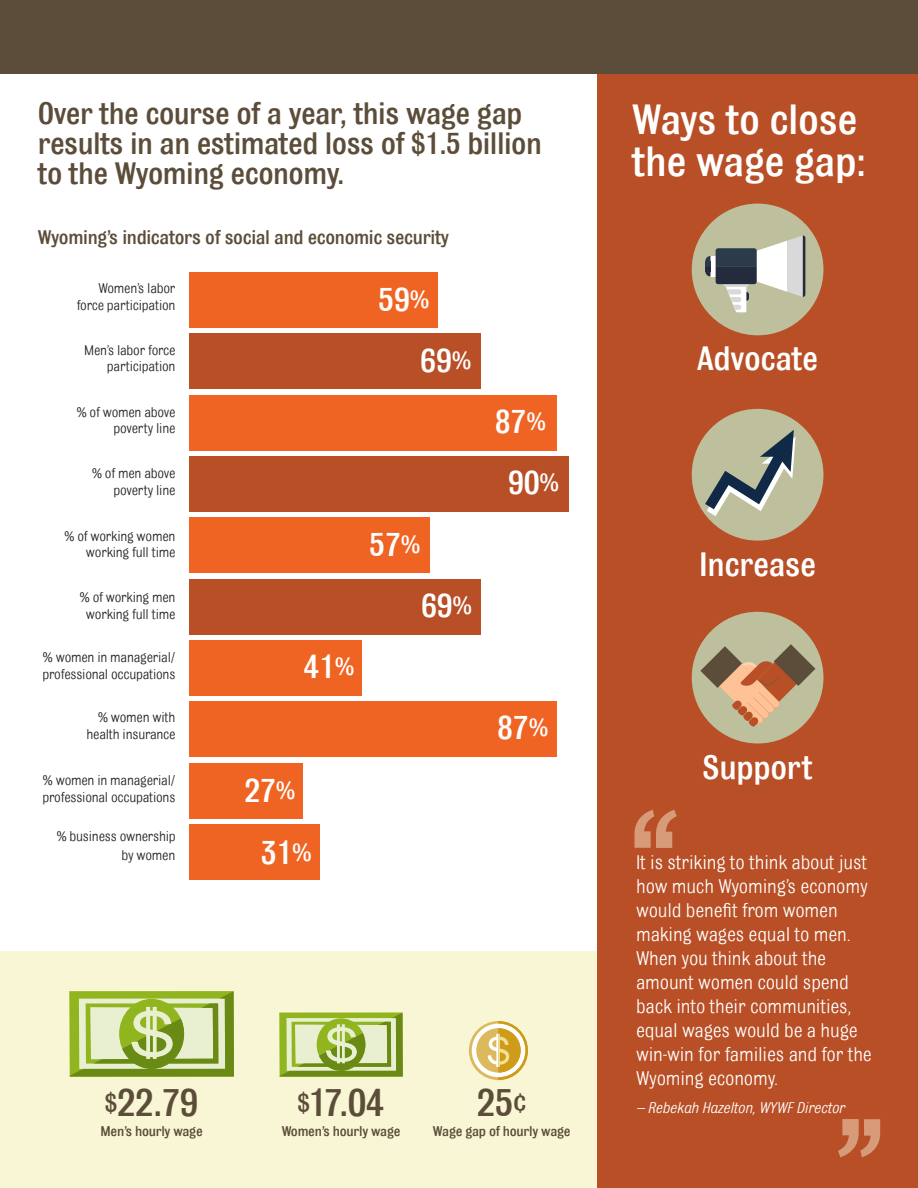
<style>
.page{position:relative;width:918px;height:1188px;background:#fff}
.page>*{position:absolute;margin:0;border:0;box-sizing:border-box;transform-origin:0 0}
.t1{font:500 45px/42px "Bulldog";letter-spacing:-.01em;color:#fff;scale:.96 1}
.t2{font:500 42px "Bulldog";letter-spacing:-.015em;color:#5c4d3a;scale:.96 1}
.t3{font:500 36px "Bulldog";letter-spacing:-.01em;color:#fff;scale:.96 1}
.t4{font:500 33px/30px "Bulldog";letter-spacing:-.015em;color:#5c4d3a;scale:.96 1}
.t5{font:21px/24px "Bulldog";letter-spacing:-.01em;color:#fff;scale:.96 1}
.t6{font:500 21px "Bulldog";letter-spacing:-.015em;color:#5c4d3a;scale:.96 1}
.t7{font:italic 16.5px "Bulldog";letter-spacing:-.01em;color:#fff;scale:.96 1}
.t8{font:15px/16.5px "Bulldog";letter-spacing:-.015em;color:#231f20;text-align:right;scale:.96 1}
.t9{font:500 15px "Bulldog";letter-spacing:-.015em;color:#5c4d3a;scale:.96 1}
.s1{font-size:27px}
.s2{font-size:28.5px}
.s3{font-size:31.5px}
</style>
<div class="page">
<div style="left:0;top:951px;width:630px;height:237px;background:#f9f6d5"></div>
<div style="left:597px;top:59px;width:321px;height:1129px;background:#b84f26"></div>
<div style="left:0;top:0;width:918px;height:74px;background:#5c4d3a"></div>
<div style="left:692px;top:204px;width:131px;height:131px;background:#bec09d;border-radius:50%"></div>
<div style="left:710px;top:256px;width:6px;height:20px;background:#fff"></div>
<svg style="left:705px;top:256px;width:5px;height:20px"></svg>
<svg style="left:716px;top:235px;width:89px;height:77px"></svg>
<div style="left:692px;top:409px;width:131px;height:132px;background:#bec09d;border-radius:50%"></div>
<svg style="left:695px;top:430px;width:104px;height:98px"></svg>
<div style="left:692px;top:612px;width:131px;height:131px;background:#bec09d;border-radius:50%"></div>
<svg style="left:700px;top:644px;width:115px;height:84px"></svg>
<svg style="left:634px;top:810px;width:43px;height:38px"></svg>
<svg style="left:838px;top:1119px;width:42px;height:38px"></svg>
<div style="left:189px;top:824px;width:131px;height:56px;background:#f06423"></div>
<div style="left:189px;top:763px;width:114px;height:55px;background:#f06423"></div>
<div style="left:189px;top:702px;width:367px;height:55px;background:#f06423"></div>
<div style="left:189px;top:640px;width:173px;height:56px;background:#f06423"></div>
<div style="left:189px;top:579px;width:291px;height:55px;background:#b84f26"></div>
<div style="left:189px;top:518px;width:240px;height:55px;background:#f06423"></div>
<div style="left:189px;top:456px;width:380px;height:56px;background:#b84f26"></div>
<div style="left:189px;top:395px;width:367px;height:55px;background:#f06423"></div>
<div style="left:189px;top:334px;width:291px;height:55px;background:#b84f26"></div>
<div style="left:189px;top:272px;width:249px;height:56px;background:#f06423"></div>
<svg style="left:70px;top:991px;width:164px;height:86px"></svg>
<svg style="left:280px;top:1013px;width:123px;height:64px"></svg>
<svg style="left:469px;top:1021px;width:59px;height:59px"></svg>
<div style="left:472px;top:1024px;width:53px;height:53px;background:#fff;border-radius:50%"></div>
<div style="left:476px;top:1028px;width:45px;height:45px;background:#ddb95e;border-radius:50%"></div>
<svg style="left:488px;top:1021px;width:40px;height:59px"></svg>
<p class="t4" style="left:38px;top:99px;width:527px">Over the course of a year, this wage gap results in an estimated loss of $1.5 billion to the Wyoming economy.</p>
<p class="t6" style="left:38px;top:226px;width:430px">Wyoming’s indicators of social and economic security</p>
<p class="t8" style="left:77px;top:281px;width:104px">Women’s labor force participation</p>
<p class="t8" style="left:84px;top:342px;width:97px">Men’s labor force participation</p>
<p class="t8" style="left:77px;top:404px;width:104px">% of women above poverty line</p>
<p class="t8" style="left:92px;top:465px;width:88px">% of men above poverty line</p>
<p class="t8" style="left:64px;top:528px;width:117px">% of working women working full time</p>
<p class="t8" style="left:80px;top:589px;width:101px;text-align:center">% of working men working full time</p>
<p class="t8" style="left:43px;top:650px;width:140px;text-align:left">% women in managerial/ professional occupations</p>
<p class="t8" style="left:87px;top:710px;width:94px">% women with health insurance</p>
<p class="t8" style="left:43px;top:773px;width:140px;text-align:left">% women in managerial/ professional occupations</p>
<p class="t8" style="left:57px;top:827px;width:126px;line-height:19.6px">% business ownership by women</p>
<p class="t3" style="left:378px;top:280px;width:55px">59<span class="s1">%</span></p>
<p class="t3" style="left:420px;top:341px;width:55px">69<span class="s1">%</span></p>
<p class="t3" style="left:303px;top:648px;width:55px">41<span class="s1">%</span></p>
<p class="t3" style="left:369px;top:526px;width:55px">57<span class="s1">%</span></p>
<p class="t3" style="left:421px;top:587px;width:55px">69<span class="s1">%</span></p>
<p class="t3" style="left:244px;top:772px;width:55px">27<span class="s1">%</span></p>
<p class="t3" style="left:261px;top:833px;width:55px">31<span class="s1">%</span></p>
<p class="t3" style="left:495px;top:402px;width:55px">87<span class="s1">%</span></p>
<p class="t3" style="left:508px;top:464px;width:55px">90<span class="s1">%</span></p>
<p class="t3" style="left:497px;top:709px;width:55px">87<span class="s1">%</span></p>
<p class="t2" style="left:105px;top:1081px;width:99px"><span class="s2">$</span>22.79</p>
<p class="t9" style="left:101px;top:1123px;width:108px">Men’s hourly wage</p>
<p class="t2" style="left:297px;top:1081px;width:92px"><span class="s2">$</span>17.04</p>
<p class="t9" style="left:282px;top:1123px;width:125px">Women’s hourly wage</p>
<p class="t2" style="left:477px;top:1081px;width:54px">25<span class="s3">¢</span></p>
<p class="t9" style="left:433px;top:1123px;width:145px">Wage gap of hourly wage</p>
<p class="t1" style="left:632px;top:100px;width:245px">Ways to close the wage gap:</p>
<p class="t3" style="left:697px;top:340px;width:128px">Advocate</p>
<p class="t3" style="left:699px;top:545px;width:124px">Increase</p>
<p class="t3" style="left:702px;top:748px;width:116px">Support</p>
<p class="t5" style="left:636px;top:851px;width:247px">It is striking to think about just how much Wyoming’s economy would benefit from women making wages equal to men.<br>When you think about the amount women could spend back into their communities, equal wages would be a huge win-win for families and for the<br>Wyoming economy.</p>
<p class="t7" style="left:636px;top:1099px;width:219px">– Rebekah Hazelton, WYWF Director</p>
</div>
